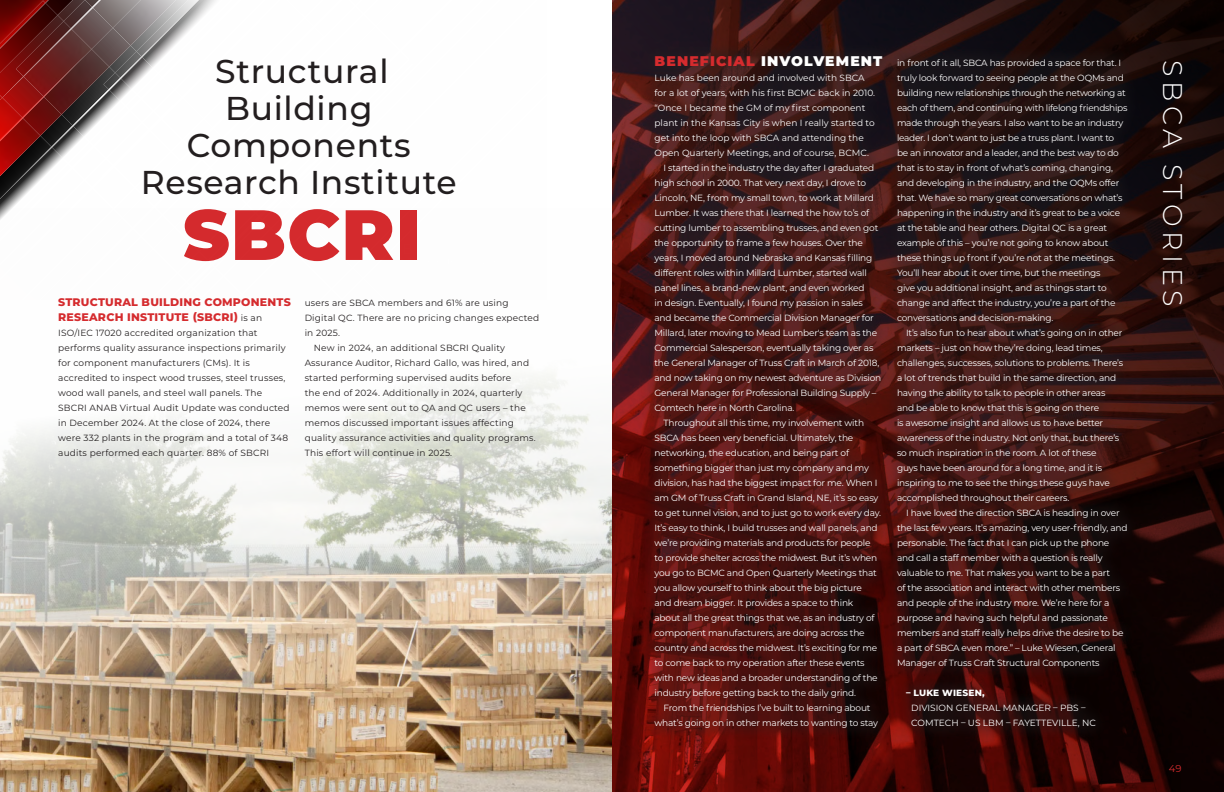
<style>
.page{position:relative;width:1224px;height:792px;background:#fff}
.page>*{position:absolute;margin:0;border:0;box-sizing:border-box;transform-origin:0 0}
.t1{font:900 71px "Montserrat";letter-spacing:.02em;color:#d52b2e}
.t2{font:500 33px/37px "Montserrat";letter-spacing:.02em;color:#231f20;text-align:center}
.t3{font:300 27px "Montserrat";letter-spacing:.17em;color:#fff}
.t4{font:900 14px "Montserrat";letter-spacing:.08em;color:#fff}
.t5{font:800 11px/15px "Montserrat";letter-spacing:.02em;color:#d52b2e}
.t6{font:10px "Montserrat";color:#d52b2e}
.t7{font:9px/15px "Montserrat";letter-spacing:-.02em;color:#fff}
.t8{font:9px/15px "Montserrat";letter-spacing:.02em;color:#231f20}
.t9{font:9px/15px "Montserrat";color:#fff}
.t10{font:800 9px "Montserrat";letter-spacing:.02em;color:#fff}
.s1{font-weight:400;font-size:9px;color:#231f20}
.s2{color:#d52b2e}
</style>
<div class="page">
<img style="left:0;top:374px;width:612px;height:418px">
<svg style="left:612px;top:0;width:612px;height:792px"></svg>
<div style="left:640px;top:41px;width:501px;height:701px;background:#231f20;opacity:.7"></div>
<img style="left:52px;top:57px;width:110px;height:111px">
<img style="left:0;top:0;width:149px;height:148px">
<img style="left:2px;top:99px;width:20px;height:19px">
<img style="left:109px;top:8px;width:4px;height:41px">
<img style="left:0;top:207px;width:13px;height:13px">
<img style="left:92px;top:166px;width:22px;height:2px">
<img style="left:113px;top:130px;width:37px;height:37px">
<img style="left:161px;top:97px;width:1px;height:21px">
<svg style="left:149px;top:118px;width:13px;height:13px"></svg>
<img style="left:109px;top:90px;width:1px;height:36px">
<img style="left:121px;top:78px;width:21px;height:1px">
<img style="left:0;top:147px;width:52px;height:60px">
<img style="left:51px;top:125px;width:22px;height:22px">
<img style="left:73px;top:99px;width:36px;height:27px">
<img style="left:142px;top:0;width:65px;height:57px">
<img style="left:120px;top:57px;width:22px;height:21px">
<svg style="left:109px;top:78px;width:12px;height:12px"></svg>
<img style="left:1px;top:0;width:108px;height:99px">
<img style="left:2px;top:76px;width:22px;height:22px">
<img style="left:71px;top:7px;width:22px;height:22px">
<img style="left:24px;top:29px;width:48px;height:48px">
<img style="left:0;top:149px;width:23px;height:1px">
<img style="left:0;top:118px;width:23px;height:31px">
<img style="left:22px;top:96px;width:22px;height:22px">
<img style="left:44px;top:55px;width:42px;height:42px">
<h2 class="t2" style="left:141px;top:51px;width:317px">Structural<br>Building<br>Components<br>Research Institute</h2>
<h1 class="t1" style="left:183px;top:181px;width:239px">SBCRI</h1>
<p class="t5" style="left:58px;top:294px;width:234px">STRUCTURAL BUILDING COMPONENTS<br>RESEARCH INSTITUTE (SBCRI) <span class="s1">is an</span></p>
<p class="t8" style="left:58px;top:325px;width:233px">ISO/IEC 17020 accredited organization that performs quality assurance inspections primarily for component manufacturers (CMs). It is accredited to inspect wood trusses, steel trusses, wood wall panels, and steel wall panels. The SBCRI ANAB Virtual Audit Update was conducted in December 2024. At the close of 2024, there were 332 plants in the program and a total of 348 audits performed each quarter. 88% of SBCRI</p>
<p class="t8" style="left:305px;top:295px;width:205px">users are SBCA members and 61% are using</p>
<p class="t8" style="left:305px;top:310px;width:236px">Digital QC. There are no pricing changes expected</p>
<p class="t8" style="left:305px;top:325px;width:37px">in 2025.</p>
<p class="t8" style="left:314px;top:340px;width:193px">New in 2024, an additional SBCRI Quality</p>
<p class="t8" style="left:305px;top:355px;width:226px">Assurance Auditor, Richard Gallo, was hired, and</p>
<p class="t8" style="left:305px;top:370px;width:208px">started performing supervised audits before</p>
<p class="t8" style="left:305px;top:385px;width:219px">the end of 2024. Additionally in 2024, quarterly</p>
<p class="t8" style="left:305px;top:400px;width:223px">memos were sent out to QA and QC users – the</p>
<p class="t8" style="left:305px;top:415px;width:211px">memos discussed important issues affecting</p>
<p class="t8" style="left:305px;top:430px;width:233px">quality assurance activities and quality programs.</p>
<p class="t8" style="left:305px;top:445px;width:149px">This effort will continue in 2025.</p>
<h3 class="t4" style="left:655px;top:51px;width:229px"><span class="s2">BENEFICIAL</span> INVOLVEMENT</h3>
<p class="t9" style="left:655px;top:70px;width:212px">Luke has been around and involved with SBCA</p>
<p class="t9" style="left:655px;top:85px;width:222px">for a lot of years, with his first BCMC back in 2010.</p>
<p class="t9" style="left:655px;top:100px;width:212px">“Once I became the GM of my first component</p>
<p class="t9" style="left:655px;top:115px;width:222px">plant in the Kansas City is when I really started to</p>
<p class="t9" style="left:655px;top:130px;width:211px">get into the loop with SBCA and attending the</p>
<p class="t9" style="left:655px;top:145px;width:216px">Open Quarterly Meetings, and of course, BCMC.</p>
<p class="t7" style="left:664px;top:160px;width:212px">I started in the industry the day after I graduated</p>
<p class="t7" style="left:655px;top:175px;width:213px">high school in 2000. That very next day, I drove to</p>
<p class="t7" style="left:655px;top:190px;width:221px">Lincoln, NE, from my small town, to work at Millard</p>
<p class="t7" style="left:655px;top:205px;width:216px">Lumber. It was there that I learned the how to’s of</p>
<p class="t7" style="left:655px;top:220px;width:225px">cutting lumber to assembling trusses, and even got</p>
<p class="t7" style="left:655px;top:235px;width:210px">the opportunity to frame a few houses. Over the</p>
<p class="t7" style="left:655px;top:250px;width:219px">years, I moved around Nebraska and Kansas filling</p>
<p class="t7" style="left:655px;top:265px;width:214px">different roles within Millard Lumber, started wall</p>
<p class="t7" style="left:655px;top:280px;width:211px">panel lines, a brand-new plant, and even worked</p>
<p class="t7" style="left:655px;top:295px;width:210px">in design. Eventually, I found my passion in sales</p>
<p class="t7" style="left:655px;top:310px;width:221px">and became the Commercial Division Manager for</p>
<p class="t7" style="left:655px;top:325px;width:224px">Millard, later moving to Mead Lumber's team as the</p>
<p class="t7" style="left:655px;top:340px;width:220px">Commercial Salesperson, eventually taking over as</p>
<p class="t7" style="left:655px;top:355px;width:226px">the General Manager of Truss Craft in March of 2018,</p>
<p class="t7" style="left:655px;top:370px;width:228px">and now taking on my newest adventure as Division</p>
<p class="t7" style="left:655px;top:385px;width:223px">General Manager for Professional Building Supply –</p>
<p class="t7" style="left:655px;top:400px;width:141px">Comtech here in North Carolina.</p>
<p class="t7" style="left:664px;top:415px;width:202px">Throughout all this time, my involvement with</p>
<p class="t7" style="left:655px;top:430px;width:200px">SBCA has been very beneficial. Ultimately, the</p>
<p class="t7" style="left:655px;top:445px;width:196px">networking, the education, and being part of</p>
<p class="t7" style="left:655px;top:460px;width:216px">something bigger than just my company and my</p>
<p class="t7" style="left:655px;top:475px;width:225px">division, has had the biggest impact for me. When I</p>
<p class="t7" style="left:655px;top:490px;width:225px">am GM of Truss Craft in Grand Island, NE, it’s so easy</p>
<p class="t7" style="left:655px;top:505px;width:228px">to get tunnel vision, and to just go to work every day.</p>
<p class="t7" style="left:655px;top:520px;width:225px">It’s easy to think, I build trusses and wall panels, and</p>
<p class="t7" style="left:655px;top:535px;width:218px">we’re providing materials and products for people</p>
<p class="t7" style="left:655px;top:550px;width:224px">to provide shelter across the midwest. But it’s when</p>
<p class="t7" style="left:655px;top:565px;width:224px">you go to BCMC and Open Quarterly Meetings that</p>
<p class="t7" style="left:655px;top:580px;width:209px">you allow yourself to think about the big picture</p>
<p class="t7" style="left:655px;top:595px;width:200px">and dream bigger. It provides a space to think</p>
<p class="t7" style="left:655px;top:610px;width:222px">about all the great things that we, as an industry of</p>
<p class="t7" style="left:655px;top:625px;width:212px">component manufacturers, are doing across the</p>
<p class="t7" style="left:655px;top:640px;width:224px">country and across the midwest. It’s exciting for me</p>
<p class="t7" style="left:655px;top:655px;width:212px">to come back to my operation after these events</p>
<p class="t7" style="left:655px;top:670px;width:225px">with new ideas and a broader understanding of the</p>
<p class="t7" style="left:655px;top:685px;width:203px">industry before getting back to the daily grind.</p>
<p class="t7" style="left:664px;top:700px;width:209px">From the friendships I’ve built to learning about</p>
<p class="t7" style="left:655px;top:715px;width:225px">what’s going on in other markets to wanting to stay</p>
<p class="t7" style="left:897px;top:55px;width:232px">in front of it all, SBCA has provided a space for that. I truly look forward to seeing people at the OQMs and building new relationships through the networking at each of them, and continuing with lifelong friendships made through the years. I also want to be an industry leader. I don’t want to just be a truss plant. I want to be an innovator and a leader, and the best way to do that is to stay in front of what’s coming, changing, and developing in the industry, and the OQMs offer that. We have so many great conversations on what’s happening in the industry and it’s great to be a voice at the table and hear others. Digital QC is a great example of this – you’re not going to know about these things up front if you’re not at the meetings.<br>You’ll hear about it over time, but the meetings<br>give you additional insight, and as things start to change and affect the industry, you’re a part of the conversations and decision-making.</p>
<p class="t7" style="left:897px;top:325px;width:228px;text-indent:9px">It’s also fun to hear about what’s going on in other markets – just on how they’re doing, lead times, challenges, successes, solutions to problems. There’s a lot of trends that build in the same direction, and having the ability to talk to people in other areas and be able to know that this is going on there<br>is awesome insight and allows us to have better awareness of the industry. Not only that, but there’s so much inspiration in the room. A lot of these<br>guys have been around for a long time, and it is inspiring to me to see the things these guys have accomplished throughout their careers.</p>
<p class="t7" style="left:897px;top:505px;width:232px;text-indent:9px">I have loved the direction SBCA is heading in over the last few years. It’s amazing, very user-friendly, and personable. The fact that I can pick up the phone and call a staff member with a question is really valuable to me. That makes you want to be a part<br>of the association and interact with other members and people of the industry more. We’re here for a purpose and having such helpful and passionate members and staff really helps drive the desire to be a part of SBCA even more.” – Luke Wiesen, General Manager of Truss Craft Structural Components</p>
<p class="t10" style="left:906px;top:686px;width:80px">– LUKE WIESEN,</p>
<p class="t9" style="left:911px;top:700px;width:186px">DIVISION GENERAL MANAGER – PBS –<br>COMTECH – US LBM – FAYETTEVILLE, NC</p>
<h3 class="t3" style="left:1191px;top:60px;width:248px;rotate:90deg">SBCA STORIES</h3>
<p class="t6" style="left:1169px;top:762px;width:14px">49</p>
</div>
